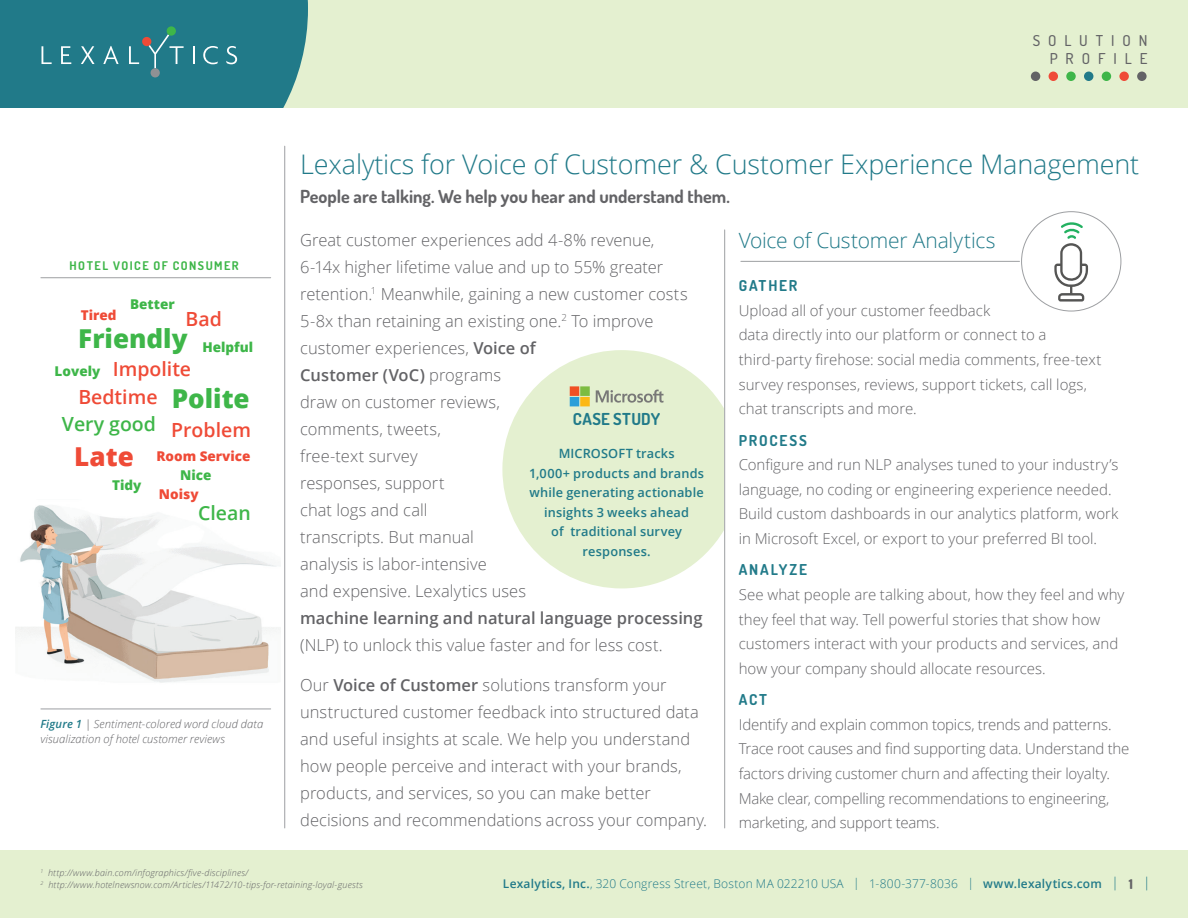
<style>
.page{position:relative;width:1188px;height:918px;background:#fff}
.page>*{position:absolute;margin:0;border:0;box-sizing:border-box;transform-origin:0 0}
.t1{font:300 27px "Open Sans";letter-spacing:-.005em;color:#217a89}
.t2{font:800 26.1px "Open Sans";color:#3eb649}
.t3{font:800 26.1px "Open Sans";color:#ef4b37}
.t4{font:300 21px "Open Sans";letter-spacing:-.01em;color:#217a89}
.t5{font:600 19.5px "Open Sans";color:#3eb649}
.t6{font:600 19.5px "Open Sans";color:#ef4b37}
.t7{font:700 18px "Dosis";color:#636366}
.t8{font:300 16.5px/27px "Open Sans";color:#636366}
.t9{font:600 16.5px "Open Sans";color:#636366}
.t10{font:700 16.5px "Dosis";letter-spacing:.02em;color:#217a89}
.t11{font:300 15px/24.6px "Open Sans";color:#636366}
.t12{font:700 15px "Dosis";letter-spacing:.12em;color:#217a89}
.t13{font:500 15px/18px "Dosis";letter-spacing:.53em;color:#636366;text-align:right}
.t14{font:800 13.5px "Open Sans";color:#3eb649}
.t15{font:800 13.5px "Open Sans";color:#ef4b37}
.t16{font:300 13.5px "Open Sans";color:#217a89}
.t17{font:800 13.5px "Dosis";color:#636366}
.t18{font:600 12.75px/19.5px "Open Sans";letter-spacing:.015em;color:#217a89;text-align:center}
.t19{font:300 12px "Open Sans";letter-spacing:.015em;color:#217a89}
.t20{font:700 12px "Dosis";letter-spacing:.125em;color:#3eb649}
.t21{font:italic 300 11.25px/15px "Open Sans";letter-spacing:.01em;color:#636366}
.t22{font:italic 300 9px/12px "Open Sans";letter-spacing:.02em;color:#636366}
.s1{font-weight:600}
.s2{color:#ef4b37}
.s3{font-weight:600;color:#217a89}
.s4{font-size:13.5px}
</style>
<div class="page">
<div style="left:0;top:850px;width:1188px;height:68px;background:#e4f0d0"></div>
<div style="left:0;top:0;width:1188px;height:108px;background:#e4f0d0"></div>
<hr style="left:284px;top:146px;width:1px;height:682px;background:#9d9fa2">
<hr style="left:724px;top:230px;width:1px;height:598px;background:#9d9fa2">
<div style="left:1066px;top:72px;width:10px;height:9px;background:#3eb649;border-radius:50%"></div>
<div style="left:1084px;top:72px;width:9px;height:9px;background:#217a89;border-radius:50%"></div>
<div style="left:1102px;top:72px;width:9px;height:9px;background:#3eb649;border-radius:50%"></div>
<div style="left:1119px;top:72px;width:10px;height:9px;background:#ef4b38;border-radius:50%"></div>
<div style="left:1137px;top:72px;width:10px;height:9px;background:#636366;border-radius:50%"></div>
<div style="left:1049px;top:72px;width:9px;height:9px;background:#ef4b38;border-radius:50%"></div>
<div style="left:1031px;top:72px;width:9px;height:9px;background:#636366;border-radius:50%"></div>
<div style="left:0;top:0;width:308px;height:108px;background:#217a89"></div>
<div style="left:142px;top:37px;width:9px;height:9px;background:#ef4b37;border-radius:50%"></div>
<div style="left:151px;top:68px;width:9px;height:9px;background:#8f9194;border-radius:50%"></div>
<div style="left:167px;top:26px;width:9px;height:10px;background:#3eb649;border-radius:50%"></div>
<hr style="left:741px;top:261px;width:279px;height:1px;background:#9d9fa2">
<img style="left:16px;top:505px;width:265px;height:178px">
<hr style="left:41px;top:709px;width:230px;height:1px;background:#9d9fa2">
<hr style="left:41px;top:277px;width:230px;height:1px;background:#9d9fa2">
<svg style="left:1054px;top:222px;width:34px;height:80px"></svg>
<svg style="left:502px;top:350px;width:222px;height:238px;fill:#e4f0d0"></svg>
<svg style="left:596px;top:389px;width:68px;height:14px"></svg>
<svg style="left:570px;top:386px;width:20px;height:20px"></svg>
<p class="t13" style="left:1033px;top:32px;width:116px">SOLUTION<br>PROFILE</p>
<h1 class="t1" style="left:300px;top:146px;width:841px">Lexalytics for Voice of Customer &amp; Customer Experience Management</h1>
<p class="t7" style="left:300px;top:185px;width:431px">People are talking. We help you hear and understand them.</p>
<h3 class="t4" style="left:739px;top:226px;width:258px">Voice of Customer Analytics</h3>
<p class="t12" style="left:739px;top:276px;width:60px">GATHER</p>
<p class="t11" style="left:739px;top:298px;width:364px">Upload all of your customer feedback<br>data directly into our platform or connect to a third-party firehose: social media comments, free-text survey responses, reviews, support tickets, call logs, chat transcripts and more.</p>
<p class="t12" style="left:739px;top:430px;width:70px">PROCESS</p>
<p class="t11" style="left:739px;top:452px;width:381px">Configure and run NLP analyses tuned to your industry’s language, no coding or engineering experience needed.<br>Build custom dashboards in our analytics platform, work in Microsoft Excel, or export to your preferred BI tool.</p>
<p class="t12" style="left:739px;top:560px;width:70px">ANALYZE</p>
<p class="t11" style="left:739px;top:582px;width:387px">See what people are talking about, how they feel and why they feel that way. Tell powerful stories that show how customers interact with your products and services, and how your company should allocate resources.</p>
<p class="t12" style="left:739px;top:690px;width:30px">ACT</p>
<p class="t11" style="left:739px;top:712px;width:392px">Identify and explain common topics, trends and patterns.<br>Trace root causes and find supporting data. Understand the factors driving customer churn and affecting their loyalty.<br>Make clear, compelling recommendations to engineering, marketing, and support teams.</p>
<p class="t22" style="left:40px;top:866px;width:324px"><sup>1</sup> http://www.bain.com/infographics/five-disciplines/<br><sup>2</sup> http://www.hotelnewsnow.com/Articles/11472/10-tips-for-retaining-loyal-guests</p>
<p class="t8" style="left:300px;top:226px;width:389px">Great customer experiences add 4-8% revenue,<br>6-14x higher lifetime value and up to 55% greater retention.<sup>1</sup> Meanwhile, gaining a new customer costs<br>5-8x than retaining an existing one.<sup>2</sup> To improve customer experiences, <span class="s1">Voice of<br>Customer (VoC)</span> programs<br>draw on customer reviews,<br>comments, tweets,<br>free-text survey<br>responses, support<br>chat logs and call<br>transcripts. But manual<br>analysis is labor-intensive<br>and expensive. Lexalytics uses</p>
<p class="t9" style="left:300px;top:606px;width:404px">machine learning and natural language processing</p>
<p class="t8" style="left:300px;top:631px;width:364px">(NLP) to unlock this value faster and for less cost.</p>
<p class="t8" style="left:300px;top:671px;width:408px">Our <span class="s1">Voice of Customer</span> solutions transform your unstructured customer feedback into structured data and useful insights at scale. We help you understand how people perceive and interact with your brands, products, and services, so you can make better decisions and recommendations across your company.</p>
<p class="t20" style="left:70px;top:258px;width:171px">HOTEL VOICE OF CONSUMER</p>
<p class="t14" style="left:130px;top:294px;width:46px">Better</p>
<p class="t15" style="left:81px;top:305px;width:37px">Tired</p>
<h3 class="t6" style="left:186px;top:306px;width:38px">Bad</h3>
<h3 class="t6" style="left:113px;top:355px;width:80px">Impolite</h3>
<h2 class="t2" style="left:78px;top:319px;width:111px">Friendly</h2>
<p class="t14" style="left:203px;top:337px;width:52px">Helpful</p>
<p class="t14" style="left:55px;top:361px;width:47px">Lovely</p>
<h2 class="t2" style="left:172px;top:379px;width:80px">Polite</h2>
<h3 class="t6" style="left:78px;top:383px;width:81px">Bedtime</h3>
<p class="t10" style="left:573px;top:408px;width:89px">CASE STUDY</p>
<p class="t18" style="left:529px;top:444px;width:176px">MICROSOFT tracks<br>1,000+ products and brands while generating actionable insights 3 weeks ahead<br>of traditional survey responses.</p>
<h3 class="t5" style="left:62px;top:410px;width:191px">Very good <span class="s2">Problem</span></h3>
<h2 class="t3" style="left:74px;top:437px;width:61px">Late</h2>
<p class="t15" style="left:156px;top:446px;width:96px">Room Service</p>
<p class="t15" style="left:159px;top:483px;width:41px">Noisy</p>
<p class="t14" style="left:180px;top:465px;width:33px">Nice</p>
<p class="t14" style="left:112px;top:475px;width:31px">Tidy</p>
<h3 class="t5" style="left:198px;top:499px;width:54px">Clean</h3>
<p class="t21" style="left:40px;top:716px;width:224px"><span class="s3">Figure 1</span> | Sentiment-colored word cloud data visualization of hotel customer reviews</p>
<p class="t19" style="left:503px;top:875px;width:617px"><span class="s1">Lexalytics, Inc.</span>, 320 Congress Street, Boston MA 022210 USA | 1-800-377-8036 | <span class="s1">www.lexalytics.com</span> <span class="s4">|</span></p>
<p class="t16" style="left:1143px;top:873px;width:9px">|</p>
<p class="t17" style="left:1129px;top:875px;width:6px">1</p>
</div>
